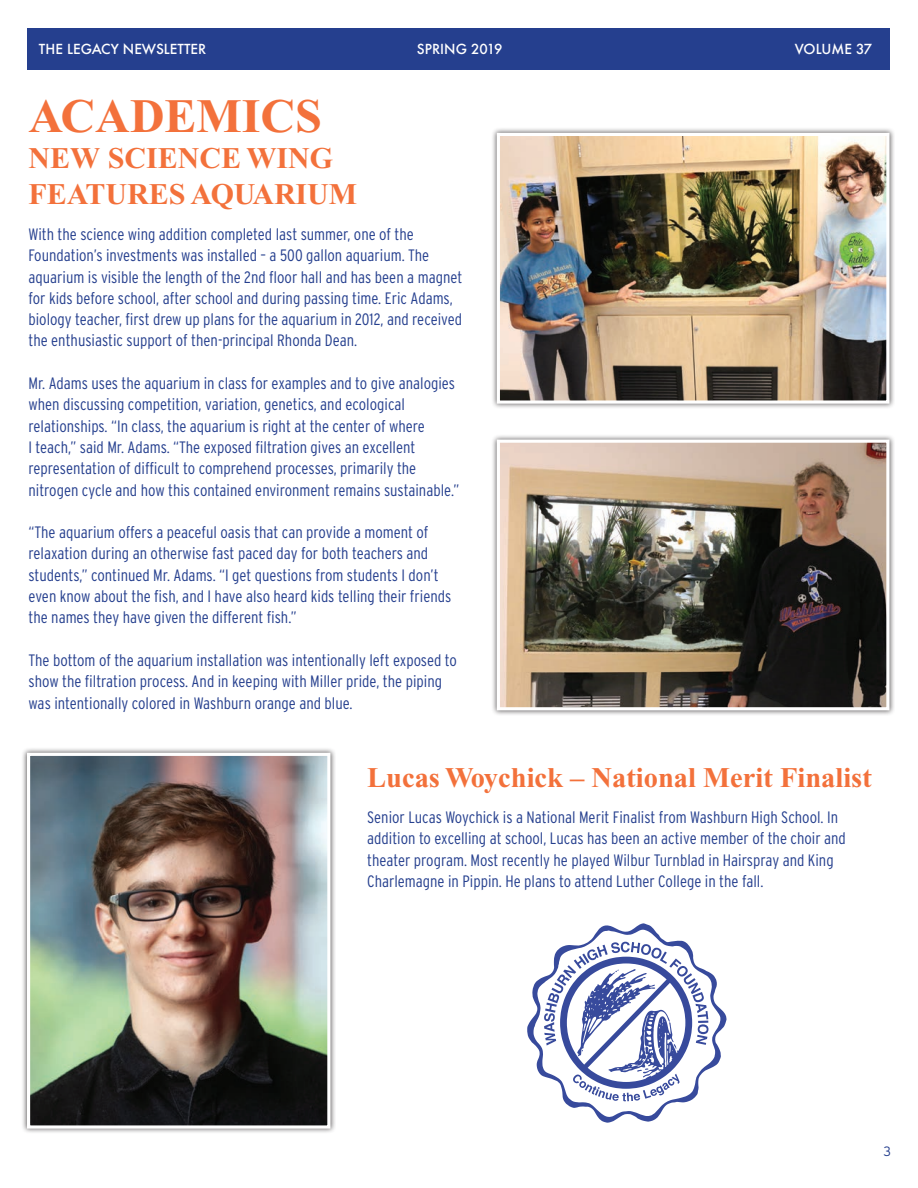
<style>
.page{position:relative;width:918px;height:1188px;background:#fff}
.page>*{position:absolute;margin:0;border:0;box-sizing:border-box;transform-origin:0 0}
.t1{font:700 48px "Times New Roman";color:#f3713b}
.t2{font:700 30px/36px "Times New Roman";color:#f3713b}
.t3{font:700 28.5px "Times New Roman";color:#f3713b}
.t4{font:300 condensed 16.5px/21.3px "Interstate";color:#253f8e}
.t5{font:500 13.5px "Futura";color:#fff}
.t6{font:300 13.5px "Interstate";color:#253f8e}
</style>
<div class="page">
<div style="left:27px;top:28px;width:863px;height:41px;background:#253f8e"></div>
<div style="left:491px;top:127px;width:404px;height:282px;background:#231f20;opacity:.75"></div>
<img style="left:501px;top:137px;width:384px;height:263px">
<div style="left:497px;top:133px;width:392px;height:271px;border:3px solid #fff"></div>
<div style="left:491px;top:434px;width:404px;height:282px;background:#231f20;opacity:.75"></div>
<img style="left:501px;top:444px;width:384px;height:262px">
<div style="left:497px;top:440px;width:392px;height:270px;border:3px solid #fff"></div>
<div style="left:22px;top:747px;width:314px;height:387px;background:#231f20;opacity:.75"></div>
<img style="left:31px;top:757px;width:295px;height:368px">
<div style="left:27px;top:753px;width:303px;height:376px;border:3px solid #fff"></div>
<svg style="left:527px;top:923px;width:200px;height:200px"></svg>
<p class="t5" style="left:39px;top:40px;width:169px">THE LEGACY NEWSLETTER</p>
<p class="t5" style="left:417px;top:40px;width:87px">SPRING 2019</p>
<p class="t5" style="left:795px;top:40px;width:79px">VOLUME 37</p>
<p class="t1" style="left:28px;top:89px;width:295px">ACADEMICS</p>
<p class="t2" style="left:28px;top:140px;width:330px">NEW SCIENCE WING<br>FEATURES AQUARIUM</p>
<p class="t4" style="left:28px;top:223px;width:435px">With the science wing addition completed last summer, one of the Foundation’s investments was installed – a 500 gallon aquarium. The aquarium is visible the length of the 2nd floor hall and has been a magnet for kids before school, after school and during passing time. Eric Adams, biology teacher, first drew up plans for the aquarium in 2012, and received the enthusiastic support of then-principal Rhonda Dean.</p>
<p class="t4" style="left:28px;top:373px;width:432px">Mr. Adams uses the aquarium in class for examples and to give analogies when discussing competition, variation, genetics, and ecological relationships. “In class, the aquarium is right at the center of where<br>I teach,” said Mr. Adams. “The exposed filtration gives an excellent representation of difficult to comprehend processes, primarily the nitrogen cycle and how this contained environment remains sustainable.”</p>
<p class="t4" style="left:28px;top:522px;width:424px">“The aquarium offers a peaceful oasis that can provide a moment of relaxation during an otherwise fast paced day for both teachers and students,” continued Mr. Adams. “I get questions from students I don’t even know about the fish, and I have also heard kids telling their friends the names they have given the different fish.”</p>
<p class="t4" style="left:28px;top:649px;width:430px">The bottom of the aquarium installation was intentionally left exposed to show the filtration process. And in keeping with Miller pride, the piping was intentionally colored in Washburn orange and blue.</p>
<p class="t3" style="left:367px;top:761px;width:506px">Lucas Woychick – National Merit Finalist</p>
<p class="t4" style="left:367px;top:807px;width:480px">Senior Lucas Woychick is a National Merit Finalist from Washburn High School. In addition to excelling at school, Lucas has been an active member of the choir and theater program. Most recently he played Wilbur Turnblad in Hairspray and King Charlemagne in Pippin. He plans to attend Luther College in the fall.</p>
<p class="t6" style="left:883px;top:1144px;width:9px">3</p>
</div>
